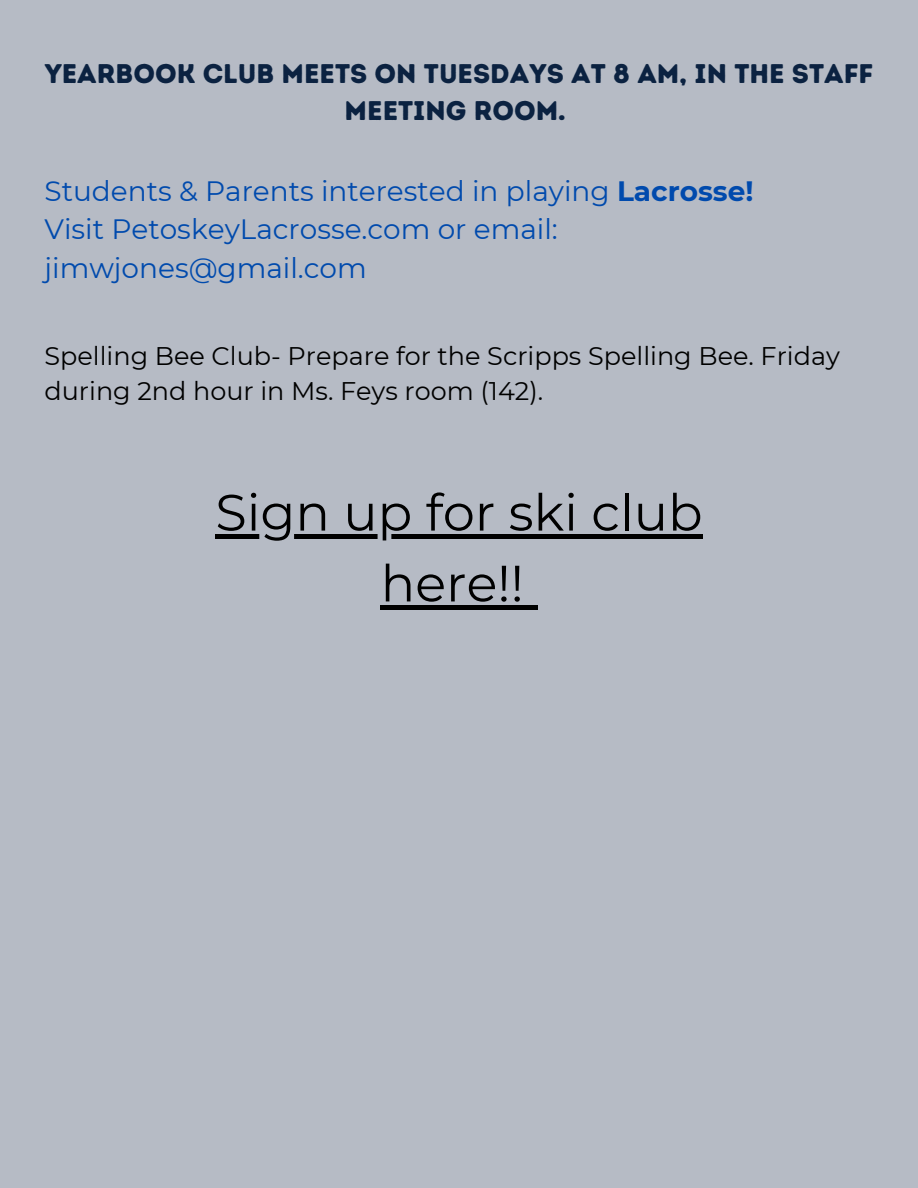
<style>
.page{position:relative;width:918px;height:1188px;background:#b6bbc5}
.page>*{position:absolute;margin:0;border:0;box-sizing:border-box;transform-origin:0 0}
.t1{font:51px/70.8px "Montserrat";color:#000;text-align:center}
.t2{font:28.05px/38.2px "Montserrat";color:#004aad}
.t3{font:27px/37.2px "Intro Rust Base";color:#0b2241;text-align:center}
.t4{font:25.5px/34.8px "Montserrat";color:#000}
.s1{font-weight:700}
</style>
<div class="page">
<hr style="left:215px;top:534px;width:488px;height:4px;background:#000">
<hr style="left:381px;top:605px;width:143px;height:4px;background:#000">
<hr style="left:524px;top:605px;width:13px;height:4px;background:#000">
<p class="t3" style="left:45px;top:55px;width:830px">YEARBOOK CLUB MEETS ON TUESDAYS AT 8 AM, IN THE STAFF<br>MEETING ROOM.</p>
<p class="t2" style="left:45px;top:172px;width:710px">Students &amp; Parents interested in playing <span class="s1">Lacrosse!</span></p>
<p class="t2" style="left:45px;top:210px;width:515px">Visit PetoskeyLacrosse.com or email: jimwjones@gmail.com</p>
<p class="t4" style="left:45px;top:339px;width:797px">Spelling Bee Club- Prepare for the Scripps Spelling Bee. Friday during 2nd hour in Ms. Feys room (142).</p>
<p class="t1" style="left:215px;top:477px;width:489px">Sign up for ski club here!!</p>
</div>
